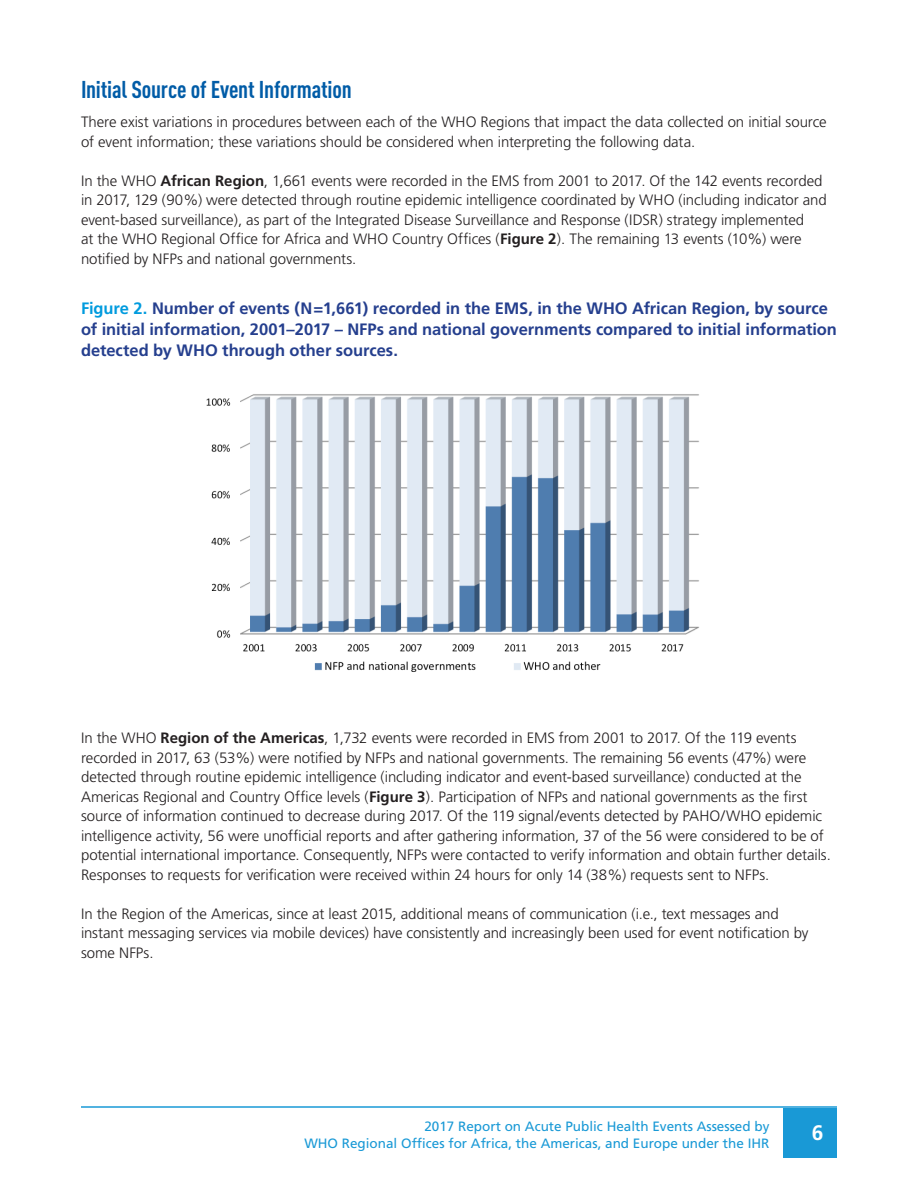
<style>
.page{position:relative;width:918px;height:1188px;background:#fff}
.page>*{position:absolute;margin:0;border:0;box-sizing:border-box;transform-origin:0 0}
.t1{font:700 condensed 24px "DIN Pro";letter-spacing:-.005em;color:#015ca7}
.t2{font:700 21px "Frutiger";color:#fff}
.t3{font:700 16.5px/21px "Frutiger";letter-spacing:-.005em;color:#253f8e}
.t4{font:300 15px/19.5px "Frutiger";letter-spacing:-.005em;color:#231f20}
.t5{font:13.5px/16.5px "Frutiger";color:#1999d6;text-align:right}
.s1{font-weight:700}
.s2{color:#009bde}
</style>
<div class="page">
<hr style="left:81px;top:1106px;width:756px;height:2px;background:#1999d6">
<div style="left:783px;top:1108px;width:54px;height:49px;background:#1999d6"></div>
<img style="left:206px;top:394px;width:493px;height:278px">
<h1 class="t1" style="left:81px;top:71px;width:272px">Initial Source of Event Information</h1>
<p class="t4" style="left:81px;top:113px;width:747px">There exist variations in procedures between each of the WHO Regions that impact the data collected on initial source of event information; these variations should be considered when interpreting the following data.</p>
<p class="t4" style="left:81px;top:171px;width:747px">In the WHO <span class="s1">African Region</span>, 1,661 events were recorded in the EMS from 2001 to 2017. Of the 142 events recorded in 2017, 129 (90%) were detected through routine epidemic intelligence coordinated by WHO (including indicator and event-based surveillance), as part of the Integrated Disease Surveillance and Response (IDSR) strategy implemented<br>at the WHO Regional Office for Africa and WHO Country Offices (<span class="s1">Figure 2</span>). The remaining 13 events (10%) were notified by NFPs and national governments.</p>
<p class="t3" style="left:81px;top:298px;width:758px"><span class="s2">Figure 2.</span> Number of events (N=1,661) recorded in the EMS, in the WHO African Region, by source of initial information, 2001–2017 – NFPs and national governments compared to initial information detected by WHO through other sources.</p>
<p class="t4" style="left:81px;top:729px;width:751px">In the WHO <span class="s1">Region of the Americas</span>, 1,732 events were recorded in EMS from 2001 to 2017. Of the 119 events recorded in 2017, 63 (53%) were notified by NFPs and national governments. The remaining 56 events (47%) were detected through routine epidemic intelligence (including indicator and event-based surveillance) conducted at the Americas Regional and Country Office levels (<span class="s1">Figure 3</span>). Participation of NFPs and national governments as the first source of information continued to decrease during 2017. Of the 119 signal/events detected by PAHO/WHO epidemic intelligence activity, 56 were unofficial reports and after gathering information, 37 of the 56 were considered to be of potential international importance. Consequently, NFPs were contacted to verify information and obtain further details.<br>Responses to requests for verification were received within 24 hours for only 14 (38%) requests sent to NFPs.</p>
<p class="t4" style="left:81px;top:904px;width:729px">In the Region of the Americas, since at least 2015, additional means of communication (i.e., text messages and instant messaging services via mobile devices) have consistently and increasingly been used for event notification by some NFPs.</p>
<p class="t5" style="left:304px;top:1119px;width:467px">2017 Report on Acute Public Health Events Assessed by<br>WHO Regional Offices for Africa, the Americas, and Europe under the IHR</p>
<h2 class="t2" style="left:812px;top:1121px;width:13px">6</h2>
</div>
